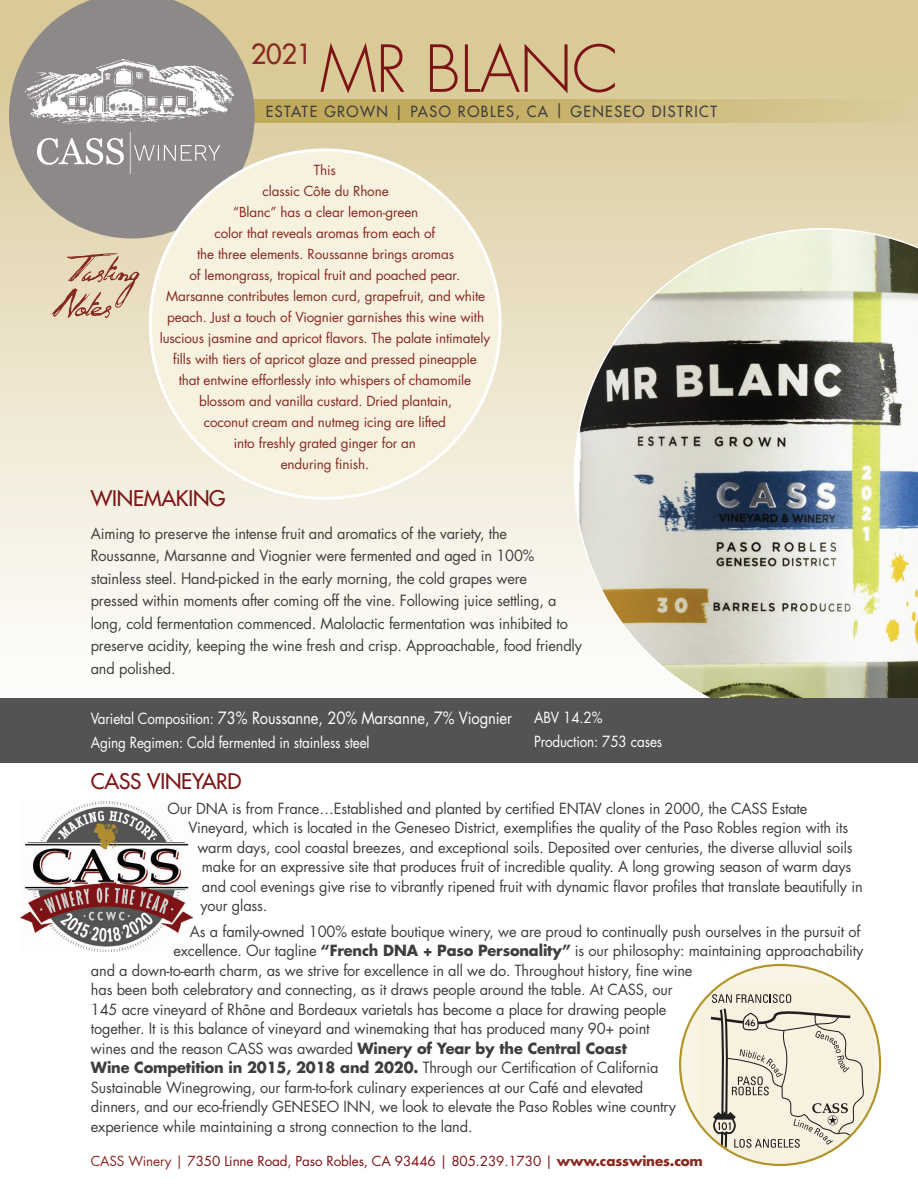
<style>
.page{position:relative;width:918px;height:1188px;background:#fff}
.page>*{position:absolute;margin:0;border:0;box-sizing:border-box;transform-origin:0 0}
.t1{font:300 63px "Futura";letter-spacing:-.01em;color:#7e1315}
.t2{font:27px "Futura";color:#872920}
.t3{font:21px "Futura";letter-spacing:-.01em;color:#7e1315}
.t4{font:16.5px "Futura";letter-spacing:-.01em;color:#fff;scale:.9 1}
.winemaking_notes{font:15px/22.5px "Futura";letter-spacing:-.01em;color:#3e3e3f}
.t5{font:15px "Futura";letter-spacing:-.01em;color:#fff;scale:.9 1}
.t6{font:15px "Futura";letter-spacing:.1em;color:#3e3e3f}
.taste_note_in_circle{font:13.5px/21px "Futura";letter-spacing:-.01em;color:#872920;text-align:center}
.t7{font:13.5px "Futura";letter-spacing:-.01em;color:#7e1315}
.s1{font-size:15px}
.s2{font-weight:700}
.s3{color:#872920}
.s4{font-weight:700;color:#872920}
</style>
<div class="page">
<div style="left:0;top:0;width:918px;height:755px;background:linear-gradient(to bottom,#d7c691,#fff)"></div>
<svg style="left:574px;top:228px;width:344px;height:470px"></svg>
<div style="left:0;top:698px;width:918px;height:65px;background:#535353"></div>
<img style="left:20px;top:802px;width:172px;height:149px">
<div style="left:245px;top:100px;width:673px;height:23px;background:linear-gradient(to right,#bca24e,#d8ca99)"></div>
<div style="left:680px;top:965px;width:200px;height:200px;background:#f9f4e4;border-radius:50%"></div>
<svg style="left:699px;top:984px;width:175px;height:181px"></svg>
<svg style="left:9px;top:0;width:246px;height:238px;background:#a29c8f"></svg>
<svg style="left:51px;top:253px;width:89px;height:65px;background:#d6bca2"></svg>
<img style="left:26px;top:60px;width:207px;height:113px">
<div style="left:150px;top:150px;width:350px;height:348px;background:#f7f1e0;border-radius:50%"></div>
<p class="t1" style="left:320px;top:31px;width:300px">MR BLANC</p>
<p class="t6" style="left:555px;top:102px;width:163px">| GENESEO DISTRICT</p>
<p class="t2" style="left:251px;top:37px;width:63px">2021</p>
<p class="t6" style="left:266px;top:102px;width:284px">ESTATE GROWN | PASO ROBLES, CA</p>
<p class="taste_note_in_circle" style="left:160px;top:160px;width:332px">This<br>classic Côte du Rhone<br>“Blanc” has a clear lemon-green<br>color that reveals aromas from each of<br>the three elements. Roussanne brings aromas<br>of lemongrass, tropical fruit and poached pear.<br>Marsanne contributes lemon curd, grapefruit, and white peach. Just a touch of Viognier garnishes this wine with luscious jasmine and apricot flavors. The palate intimately fills with tiers of apricot glaze and pressed pineapple<br>that entwine effortlessly into whispers of chamomile blossom and vanilla custard. Dried plantain,<br>coconut cream and nutmeg icing are lifted<br>into freshly grated ginger for an<br>enduring finish.</p>
<p class="t3" style="left:91px;top:485px;width:136px">WINEMAKING</p>
<p class="winemaking_notes" style="left:91px;top:522px;width:493px">Aiming to preserve the intense fruit and aromatics of the variety, the<br>Roussanne, Marsanne and Viognier were fermented and aged in 100% stainless steel. Hand-picked in the early morning, the cold grapes were<br>pressed within moments after coming off the vine. Following juice settling, a long, cold fermentation commenced. Malolactic fermentation was inhibited to preserve acidity, keeping the wine fresh and crisp. Approachable, food friendly and polished.</p>
<p class="t4" style="left:91px;top:707px;width:470px"><span class="s1">Varietal Composition:</span> 73% Roussanne, 20% Marsanne, 7% Viognier</p>
<p class="t5" style="left:91px;top:733px;width:312px">Aging Regimen: Cold fermented in stainless steel</p>
<h3 class="t3" style="left:91px;top:768px;width:152px">CASS VINEYARD</h3>
<p class="t5" style="left:534px;top:708px;width:78px">ABV 14.2%</p>
<p class="t5" style="left:534px;top:732px;width:144px">Production: 753 cases</p>
<p class="winemaking_notes" style="left:167px;top:797px;width:642px">Our DNA is from France…Established and planted by certified ENTAV clones in 2000, the CASS Estate</p>
<p class="winemaking_notes" style="left:188px;top:816px;width:661px">Vineyard, which is located in the Geneseo District, exemplifies the quality of the Paso Robles region with its</p>
<p class="winemaking_notes" style="left:197px;top:836px;width:657px">warm days, cool coastal breezes, and exceptional soils. Deposited over centuries, the diverse alluvial soils</p>
<p class="winemaking_notes" style="left:202px;top:855px;width:651px">make for an expressive site that produces fruit of incredible quality. A long growing season of warm days</p>
<p class="winemaking_notes" style="left:202px;top:875px;width:662px">and cool evenings give rise to vibrantly ripened fruit with dynamic flavor profiles that translate beautifully in</p>
<p class="winemaking_notes" style="left:200px;top:894px;width:69px">your glass.</p>
<p class="winemaking_notes" style="left:190px;top:920px;width:672px">As a family-owned 100% estate boutique winery, we are proud to continually push ourselves in the pursuit of</p>
<p class="winemaking_notes" style="left:173px;top:939px;width:692px">excellence. Our tagline <span class="s2">“French DNA + Paso Personality”</span> is our philosophy: maintaining approachability</p>
<p class="winemaking_notes" style="left:91px;top:959px;width:603px">and a down-to-earth charm, as we strive for excellence in all we do. Throughout history, fine wine</p>
<p class="winemaking_notes" style="left:91px;top:978px;width:583px">has been both celebratory and connecting, as it draws people around the table. At CASS, our</p>
<p class="winemaking_notes" style="left:91px;top:998px;width:577px">145 acre vineyard of Rhône and Bordeaux varietals has become a place for drawing people</p>
<p class="winemaking_notes" style="left:91px;top:1017px;width:560px">together. It is this balance of vineyard and winemaking that has produced many 90+ point</p>
<p class="winemaking_notes" style="left:91px;top:1037px;width:538px">wines and the reason CASS was awarded <span class="s2">Winery of Year by the Central Coast</span></p>
<p class="winemaking_notes" style="left:91px;top:1056px;width:569px"><span class="s2">Wine Competition in 2015, 2018 and 2020.</span> Through our Certification of California</p>
<p class="winemaking_notes" style="left:91px;top:1076px;width:554px">Sustainable Winegrowing, our farm-to-fork culinary experiences at our Café and elevated</p>
<p class="winemaking_notes" style="left:91px;top:1095px;width:587px">dinners, and our eco-friendly GENESEO INN, we look to elevate the Paso Robles wine country</p>
<p class="winemaking_notes" style="left:91px;top:1115px;width:383px">experience while maintaining a strong connection to the land.</p>
<p class="t7" style="left:91px;top:1153px;width:614px"><span class="s3">CASS Winery |</span> 7350 Linne Road, Paso Robles, CA 93446 | 805.239.1730 | <span class="s4">www.casswines.com</span></p>
</div>
